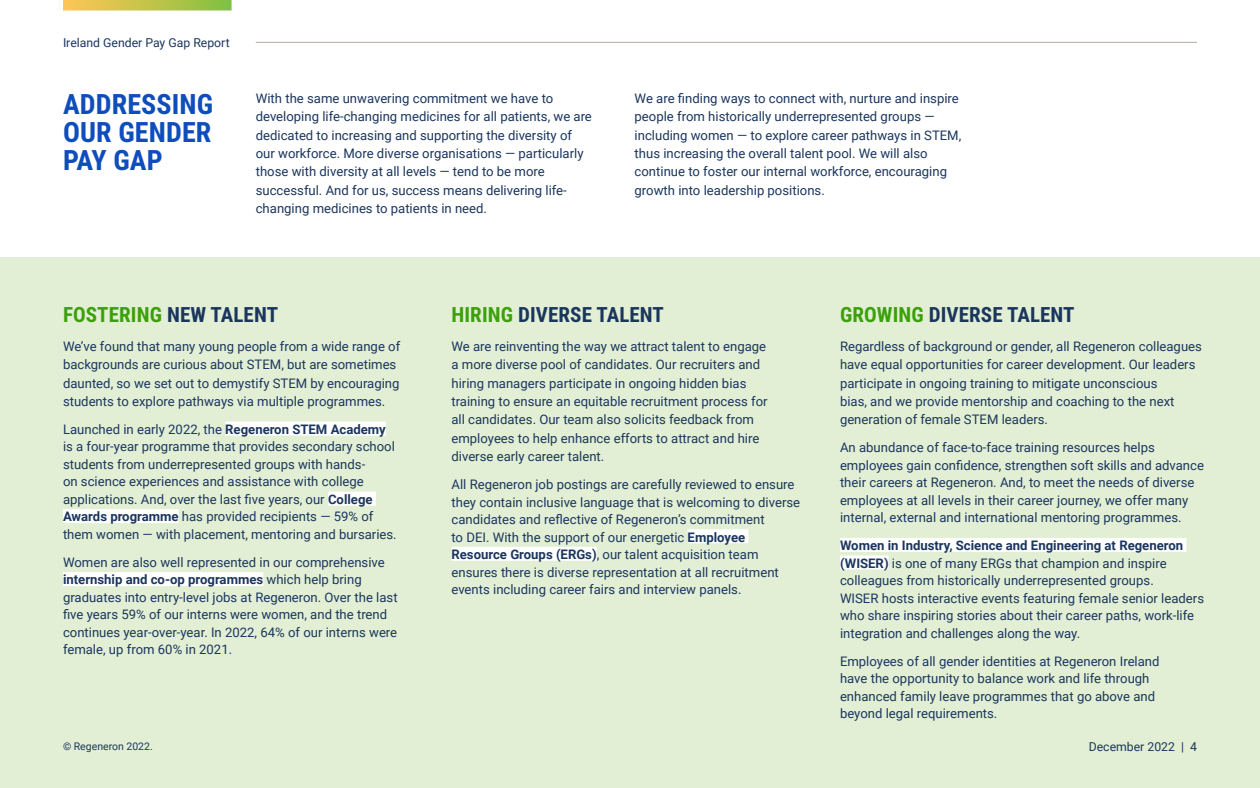
<style>
.page{position:relative;width:1260px;height:788px;background:#fff}
.page>*{position:absolute;margin:0;border:0;box-sizing:border-box;transform-origin:0 0}
.Section_Heading{font:700 28px/28px "Roboto Condensed";letter-spacing:.005em;color:#0f4dbc;text-align:justify}
.Medium_Heading{font:700 21px "Roboto Condensed";letter-spacing:.005em;color:#1b365d}
.Medium_Heading-2{font:700 21px "Roboto Condensed";letter-spacing:.005em;color:#3ca00c}
.Body_Copy{font:13.12px/17.5px "Roboto";color:#1b365d}
.t1{font:12.25px "Roboto";color:#1b365d}
.t2{font:10.5px "Roboto";color:#1b365d}
.s1{color:#1b365d}
.s2{font-weight:700}
.s3{color:#3ca00c}
</style>
<div class="page">
<div style="left:0;top:258px;width:1260px;height:530px;background:#e2efd4"></div>
<div style="left:225px;top:421px;width:161px;height:14px;background:#fff"></div>
<div style="left:328px;top:491px;width:48px;height:14px;background:#fff"></div>
<div style="left:63px;top:509px;width:116px;height:14px;background:#fff"></div>
<div style="left:63px;top:572px;width:200px;height:14px;background:#fff"></div>
<div style="left:688px;top:529px;width:61px;height:14px;background:#fff"></div>
<div style="left:452px;top:546px;width:145px;height:14px;background:#fff"></div>
<div style="left:840px;top:538px;width:346px;height:14px;background:#fff"></div>
<div style="left:840px;top:555px;width:49px;height:14px;background:#fff"></div>
<hr style="left:256px;top:42px;width:941px;height:1px;background:#b3ac9b">
<svg style="left:63px;top:0;width:169px;height:10px;background:#c1c34b"></svg>
<p class="t1" style="left:63px;top:34px;width:168px">Ireland Gender Pay Gap Report</p>
<h1 class="Section_Heading" style="left:63px;top:89px;width:152px">ADDRESSING OUR GENDER PAY GAP</h1>
<p class="Body_Copy" style="left:256px;top:88px;width:338px;line-height:18.4px">With the same unwavering commitment we have to developing life-changing medicines for all patients, we are dedicated to increasing and supporting the diversity of our workforce. More diverse organisations — particularly those with diversity at all levels — tend to be more successful. And for us, success means delivering life&shy;changing medicines to patients in need.</p>
<p class="Body_Copy" style="left:635px;top:88px;width:328px;line-height:18.4px">We are finding ways to connect with, nurture and inspire people from historically underrepresented groups — including women — to explore career pathways in STEM, thus increasing the overall talent pool. We will also continue to foster our internal workforce, encouraging growth into leadership positions.</p>
<h2 class="Medium_Heading-2" style="left:63px;top:300px;width:217px">FOSTERING <span class="s1">NEW TALENT</span></h2>
<p class="Body_Copy" style="left:63px;top:336px;width:339px;line-height:18.4px">We’ve found that many young people from a wide range of backgrounds are curious about STEM, but are sometimes daunted, so we set out to demystify STEM by encouraging students to explore pathways via multiple programmes.</p>
<p class="Body_Copy" style="left:63px;top:420px;width:335px">Launched in early 2022, the <span class="s2">Regeneron STEM Academy </span>is a four-year programme that provides secondary school students from underrepresented groups with hands-<br>on science experiences and assistance with college applications. And, over the last five years, our <span class="s2">College Awards programme</span> has provided recipients — 59% of them women — with placement, mentoring and bursaries.</p>
<p class="Body_Copy" style="left:63px;top:553px;width:336px">Women are also well represented in our comprehensive <span class="s2">internship and co-op programmes</span> which help bring graduates into entry-level jobs at Regeneron. Over the last five years 59% of our interns were women, and the trend continues year-over-year. In 2022, 64% of our interns were female, up from 60% in 2021.</p>
<h2 class="Medium_Heading" style="left:452px;top:300px;width:214px"><span class="s3">HIRING</span> DIVERSE TALENT</h2>
<p class="Body_Copy" style="left:452px;top:336px;width:318px;line-height:18.4px">We are reinventing the way we attract talent to engage a more diverse pool of candidates. Our recruiters and hiring managers participate in ongoing hidden bias training to ensure an equitable recruitment process for all candidates. Our team also solicits feedback from employees to help enhance efforts to attract and hire diverse early career talent.</p>
<p class="Body_Copy" style="left:452px;top:475px;width:350px">All Regeneron job postings are carefully reviewed to ensure they contain inclusive language that is welcoming to diverse candidates and reflective of Regeneron’s commitment<br>to DEI. With the support of our energetic <span class="s2">Employee Resource Groups (ERGs)</span>, our talent acquisition team ensures there is diverse representation at all recruitment events including career fairs and interview panels.</p>
<h2 class="Medium_Heading" style="left:840px;top:300px;width:236px"><span class="s3">GROWING</span> DIVERSE TALENT</h2>
<p class="Body_Copy" style="left:840px;top:336px;width:363px;line-height:18.4px">Regardless of background or gender, all Regeneron colleagues have equal opportunities for career development. Our leaders participate in ongoing training to mitigate unconscious<br>bias, and we provide mentorship and coaching to the next generation of female STEM leaders.</p>
<p class="Body_Copy" style="left:840px;top:438px;width:366px">An abundance of face-to-face training resources helps employees gain confidence, strengthen soft skills and advance their careers at Regeneron. And, to meet the needs of diverse employees at all levels in their career journey, we offer many internal, external and international mentoring programmes.</p>
<p class="Body_Copy" style="left:840px;top:536px;width:366px"><span class="s2">Women in Industry, Science and Engineering at Regeneron (WISER)</span> is one of many ERGs that champion and inspire colleagues from historically underrepresented groups.<br>WISER hosts interactive events featuring female senior leaders who share inspiring stories about their career paths, work-life integration and challenges along the way.</p>
<p class="Body_Copy" style="left:840px;top:651px;width:321px">Employees of all gender identities at Regeneron Ireland have the opportunity to balance work and life through enhanced family leave programmes that go above and beyond legal requirements.</p>
<p class="t2" style="left:63px;top:738px;width:91px">© Regeneron 2022.</p>
<p class="t1" style="left:1089px;top:737px;width:110px">December 2022 | 4</p>
</div>
